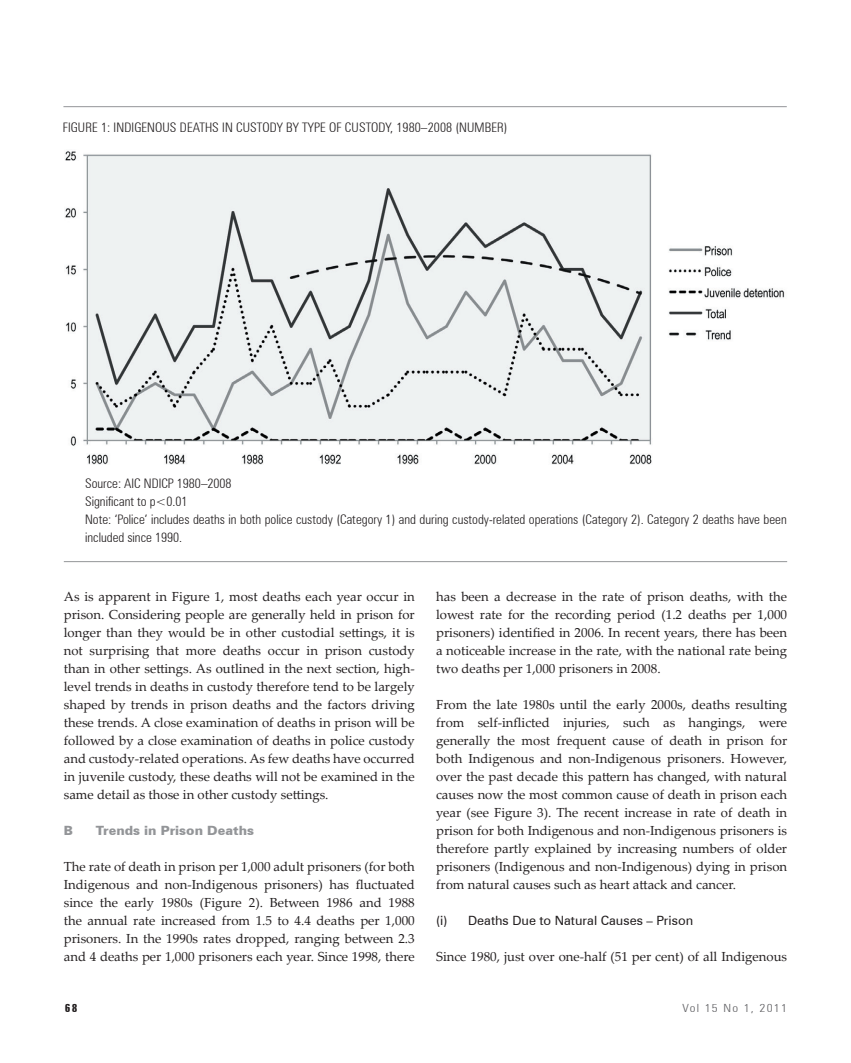
<style>
.page{position:relative;width:851px;height:1063px;background:#fff}
.page>*{position:absolute;margin:0;border:0;box-sizing:border-box;transform-origin:0 0}
.t1{font:13.2px/18px "Palatino Linotype";color:#231f20;text-align:justify}
.t2{font:300 condensed 13.2px/18px "Zurich BT";color:#231f20}
.t3{font:12.75px "Zurich BT";color:#231f20}
.t4{font:900 12.75px "Zurich BT";color:#939598}
.t5{font:300 condensed 11.25px "Zurich BT";letter-spacing:.1em;color:#636366;scale:1.15 1}
.t6{font:700 extra-condensed 11.25px "Zurich BT";color:#231f20;scale:1.15 1}
</style>
<div class="page">
<img style="left:65px;top:151px;width:720px;height:314px">
<hr style="left:63px;top:106px;width:723px;height:1px;background:#939598">
<hr style="left:64px;top:561px;width:723px;height:1px;background:#939598">
<p class="t2" style="left:63px;top:118px;width:446px">Figure 1: Indigenous deaths in custody by type of custody, 1980–2008 (number)</p>
<p class="t2" style="left:85px;top:475px;width:703px">Source: AIC NDICP 1980–2008<br>Significant to p&lt;0.01<br>Note: ‘Police’ includes deaths in both police custody (Category 1) and during custody-related operations (Category 2). Category 2 deaths have been included since 1990.</p>
<p class="t1" style="left:64px;top:587px;width:352px">As is apparent in Figure 1, most deaths each year occur in prison. Considering people are generally held in prison for longer than they would be in other custodial settings, it is not surprising that more deaths occur in prison custody than in other settings. As outlined in the next section, high&shy;level trends in deaths in custody therefore tend to be largely shaped by trends in prison deaths and the factors driving these trends. A close examination of deaths in prison will be followed by a close examination of deaths in police custody and custody-related operations. As few deaths have occurred in juvenile custody, these deaths will not be examined in the same detail as those in other custody settings.</p>
<p class="t4" style="left:64px;top:822px;width:11px">B</p>
<p class="t4" style="left:96px;top:822px;width:160px">Trends in Prison Deaths</p>
<p class="t1" style="left:64px;top:857px;width:352px">The rate of death in prison per 1,000 adult prisoners (for both Indigenous and non-Indigenous prisoners) has fluctuated since the early 1980s (Figure 2). Between 1986 and 1988 the annual rate increased from 1.5 to 4.4 deaths per 1,000 prisoners. In the 1990s rates dropped, ranging between 2.3 and 4 deaths per 1,000 prisoners each year. Since 1998, there</p>
<p class="t1" style="left:436px;top:587px;width:352px">has been a decrease in the rate of prison deaths, with the lowest rate for the recording period (1.2 deaths per 1,000 prisoners) identified in 2006. In recent years, there has been a noticeable increase in the rate, with the national rate being two deaths per 1,000 prisoners in 2008.</p>
<p class="t1" style="left:436px;top:695px;width:352px">From the late 1980s until the early 2000s, deaths resulting from self-inflicted injuries, such as hangings, were generally the most frequent cause of death in prison for both Indigenous and non-Indigenous prisoners. However, over the past decade this pattern has changed, with natural causes now the most common cause of death in prison each year (see Figure 3). The recent increase in rate of death in prison for both Indigenous and non-Indigenous prisoners is therefore partly explained by increasing numbers of older prisoners (Indigenous and non-Indigenous) dying in prison from natural causes such as heart attack and cancer.</p>
<p class="t3" style="left:436px;top:913px;width:258px">(i) Deaths Due to Natural Causes – Prison</p>
<p class="t1" style="left:436px;top:947px;width:352px">Since 1980, just over one-half (51 per cent) of all Indigenous</p>
<p class="t6" style="left:65px;top:1002px;width:13px">68</p>
<p class="t5" style="left:682px;top:1001px;width:92px">Vol 15 No 1, 2011</p>
</div>
